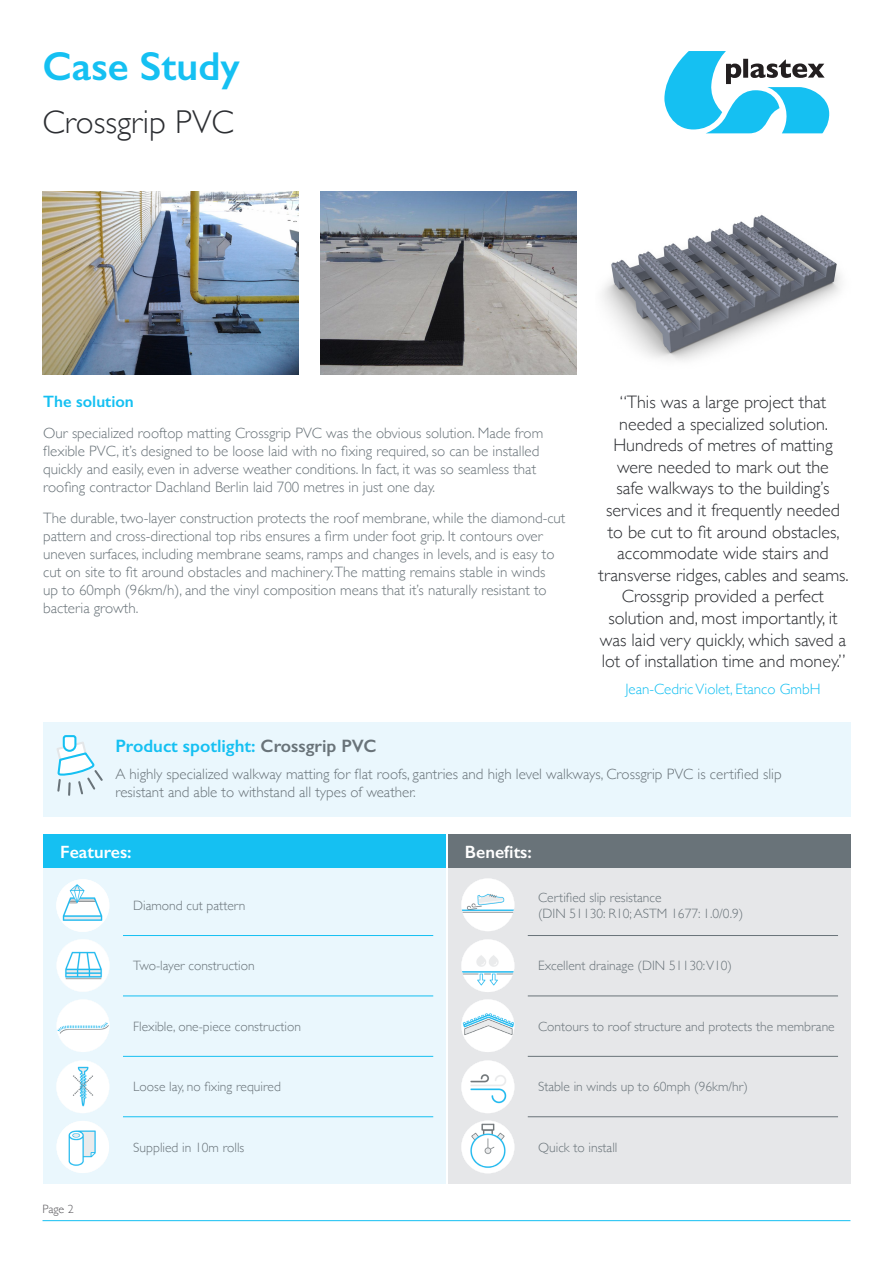
<style>
.page{position:relative;width:893px;height:1263px;background:#fff}
.page>*{position:absolute;margin:0;border:0;box-sizing:border-box;transform-origin:0 0}
.t1{font:600 40.5px "Gill Sans";color:#15c0f2}
.t2{font:300 33px "Gill Sans";color:#2c2e32}
.t3{font:300 18px/21.6px "Gill Sans";color:#2c2e32;text-align:center}
.t4{font:600 18px "Gill Sans";color:#15c0f2}
.t5{font:600 17.85px "Gill Sans";color:#fff}
.t6{font:600 16.5px "Gill Sans";color:#15c0f2}
.t7{font:300 15px/18px "Gill Sans";color:#697379}
.t8{font:300 15px "Gill Sans";color:#15c0f2}
.t9{font:300 13.5px/16.2px "Gill Sans";color:#697379}
.t10{font:300 12px "Gill Sans";color:#59585c}
.s1{color:#697379}
</style>
<div class="page">
<div style="left:43px;top:868px;width:403px;height:315px;background:#eaf7fd"></div>
<div style="left:448px;top:868px;width:402px;height:315px;background:#e6e7e9"></div>
<svg style="left:664px;top:51px;width:165px;height:82px"></svg>
<hr style="left:43px;top:1220px;width:807px;height:1px;background:#15c0f2">
<svg style="left:461px;top:1120px;width:53px;height:53px"></svg>
<svg style="left:461px;top:1060px;width:53px;height:53px"></svg>
<svg style="left:461px;top:999px;width:53px;height:53px"></svg>
<svg style="left:461px;top:939px;width:53px;height:53px"></svg>
<svg style="left:461px;top:878px;width:53px;height:53px"></svg>
<img style="left:56px;top:879px;width:53px;height:53px;border-radius:26px">
<svg style="left:57px;top:939px;width:53px;height:53px"></svg>
<svg style="left:57px;top:999px;width:53px;height:53px"></svg>
<svg style="left:56px;top:1060px;width:53px;height:53px"></svg>
<div style="left:43px;top:722px;width:807px;height:94px;background:#eaf7fd"></div>
<svg style="left:57px;top:735px;width:46px;height:61px"></svg>
<img style="left:320px;top:191px;width:256px;height:183px">
<img style="left:602px;top:214px;width:239px;height:147px">
<img style="left:43px;top:191px;width:255px;height:183px">
<hr style="left:123px;top:935px;width:310px;height:1px;background:#15c0f2">
<hr style="left:528px;top:935px;width:310px;height:1px;background:#697379">
<hr style="left:123px;top:996px;width:310px;height:1px;background:#15c0f2">
<hr style="left:528px;top:996px;width:310px;height:1px;background:#697379">
<hr style="left:123px;top:1056px;width:310px;height:1px;background:#15c0f2">
<hr style="left:528px;top:1056px;width:310px;height:1px;background:#697379">
<hr style="left:123px;top:1116px;width:310px;height:1px;background:#15c0f2">
<hr style="left:528px;top:1116px;width:310px;height:1px;background:#697379">
<div style="left:43px;top:834px;width:403px;height:34px;background:#15c0f2"></div>
<div style="left:448px;top:834px;width:402px;height:34px;background:#697379"></div>
<svg style="left:57px;top:1121px;width:52px;height:52px"></svg>
<p class="t1" style="left:43px;top:42px;width:199px">Case Study</p>
<p class="t2" style="left:43px;top:96px;width:193px">Crossgrip PVC</p>
<p class="t6" style="left:43px;top:392px;width:92px">The solution</p>
<p class="t7" style="left:43px;top:423px;width:502px">Our specialized rooftop matting Crossgrip PVC was the obvious solution. Made from flexible PVC, it’s designed to be loose laid with no fixing required, so can be installed quickly and easily, even in adverse weather conditions. In fact, it was so seamless that roofing contractor Dachland Berlin laid 700 metres in just one day.</p>
<p class="t7" style="left:43px;top:508px;width:524px">The durable, two-layer construction protects the roof membrane, while the diamond-cut pattern and cross-directional top ribs ensures a firm under foot grip. It contours over uneven surfaces, including membrane seams, ramps and changes in levels, and is easy to cut on site to fit around obstacles and machinery.The matting remains stable in winds<br>up to 60mph (96km/h), and the vinyl composition means that it’s naturally resistant to bacteria growth.</p>
<p class="t3" style="left:599px;top:390px;width:252px">“This was a large project that needed a specialized solution.<br>Hundreds of metres of matting were needed to mark out the<br>safe walkways to the building’s services and it frequently needed to be cut to fit around obstacles, accommodate wide stairs and transverse ridges, cables and seams.<br>Crossgrip provided a perfect solution and, most importantly, it was laid very quickly, which saved a lot of installation time and money.”</p>
<p class="t8" style="left:625px;top:677px;width:197px">Jean-Cedric Violet, Etanco GmbH</p>
<p class="t4" style="left:115px;top:735px;width:263px">Product spotlight: <span class="s1">Crossgrip PVC</span></p>
<p class="t7" style="left:115px;top:764px;width:668px">A highly specialized walkway matting for flat roofs, gantries and high level walkways, Crossgrip PVC is certified slip resistant and able to withstand all types of weather.</p>
<p class="t5" style="left:60px;top:841px;width:73px">Features:</p>
<p class="t5" style="left:465px;top:841px;width:68px">Benefits:</p>
<p class="t9" style="left:133px;top:897px;width:114px">Diamond cut pattern</p>
<p class="t9" style="left:538px;top:889px;width:207px">Certified slip resistance<br>(DIN 51130: R10; ASTM 1677: 1.0/0.9)</p>
<p class="t9" style="left:133px;top:957px;width:123px">Two-layer construction</p>
<p class="t9" style="left:538px;top:957px;width:195px">Excellent drainage (DIN 51130:V10)</p>
<p class="t9" style="left:133px;top:1018px;width:169px">Flexible, one-piece construction</p>
<p class="t9" style="left:538px;top:1018px;width:298px">Contours to roof structure and protects the membrane</p>
<p class="t9" style="left:133px;top:1078px;width:149px">Loose lay, no fixing required</p>
<p class="t9" style="left:538px;top:1078px;width:211px">Stable in winds up to 60mph (96km/hr)</p>
<p class="t10" style="left:43px;top:1200px;width:33px">Page 2</p>
<p class="t9" style="left:133px;top:1138px;width:113px">Supplied in 10m rolls</p>
<p class="t9" style="left:538px;top:1138px;width:81px">Quick to install</p>
</div>
